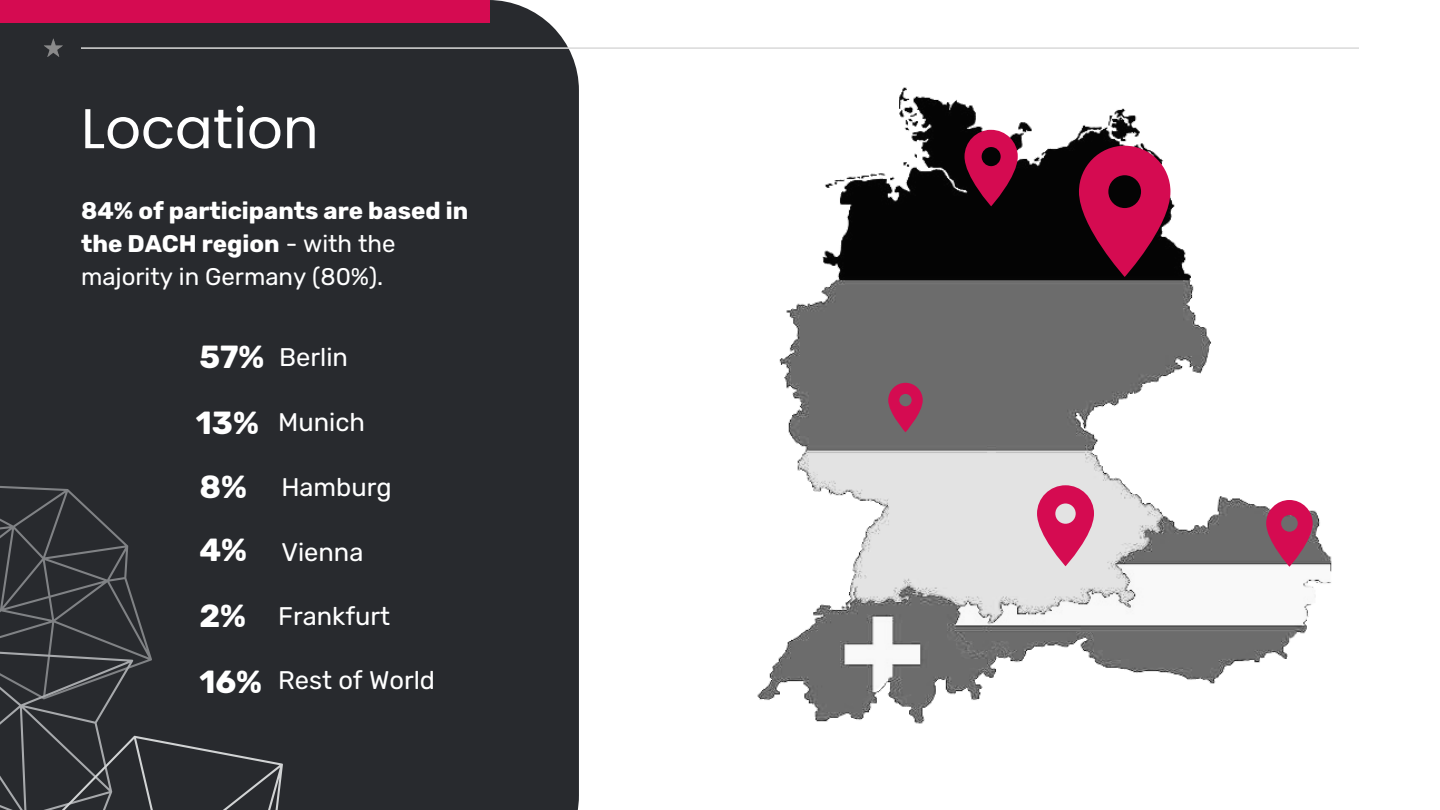
<style>
.page{position:relative;width:1440px;height:810px;background:#fff}
.page>*{position:absolute;margin:0;border:0;box-sizing:border-box;transform-origin:0 0}
.t1{font:56px "Poppins";color:#fff}
.t2{font:700 31.9px "Rubik";color:#fff}
.t3{font:25.5px "Rubik";color:#fff}
.t4{font:700 24px/33px "Rubik";color:#fff}
.s1{font-weight:400}
</style>
<div class="page">
<img style="left:757px;top:87px;width:575px;height:637px">
<svg style="left:888px;top:383px;width:35px;height:49px;background:#ab315b"></svg>
<svg style="left:965px;top:130px;width:53px;height:76px;background:#8a0e39"></svg>
<svg style="left:1266px;top:500px;width:47px;height:67px;background:#b83f69"></svg>
<svg style="left:1037px;top:485px;width:57px;height:81px;background:#da5f8a"></svg>
<svg style="left:1079px;top:146px;width:91px;height:131px;background:#8d123d"></svg>
<div style="left:0;top:0;width:579px;height:810px;background:#282a2e"></div>
<div style="left:0;top:0;width:489px;height:23px;background:#d50b51"></div>
<svg style="left:0;top:432px;width:165px;height:167px;background:#2e3033"></svg>
<svg style="left:0;top:599px;width:363px;height:211px;background:#2e3034"></svg>
<hr style="left:81px;top:47px;width:1278px;height:2px;background:#d9d9d9">
<img style="left:43px;top:38px;width:20px;height:19px">
<p class="t1" style="left:81px;top:89px;width:239px">Location</p>
<p class="t4" style="left:81px;top:195px;width:389px">84% of participants are based in the DACH region <span class="s1">- with the majority in Germany (80%).</span></p>
<p class="t2" style="left:199px;top:338px;width:67px">57%</p>
<p class="t3" style="left:279px;top:343px;width:70px">Berlin</p>
<p class="t2" style="left:196px;top:404px;width:65px">13%</p>
<p class="t3" style="left:278px;top:407px;width:88px">Munich</p>
<p class="t2" style="left:199px;top:468px;width:49px">8%</p>
<p class="t3" style="left:281px;top:472px;width:112px">Hamburg</p>
<p class="t2" style="left:199px;top:532px;width:49px">4%</p>
<p class="t3" style="left:281px;top:537px;width:84px">Vienna</p>
<p class="t2" style="left:199px;top:597px;width:48px">2%</p>
<p class="t3" style="left:278px;top:601px;width:114px">Frankfurt</p>
<p class="t2" style="left:199px;top:663px;width:64px">16%</p>
<p class="t3" style="left:278px;top:666px;width:158px">Rest of World</p>
</div>
